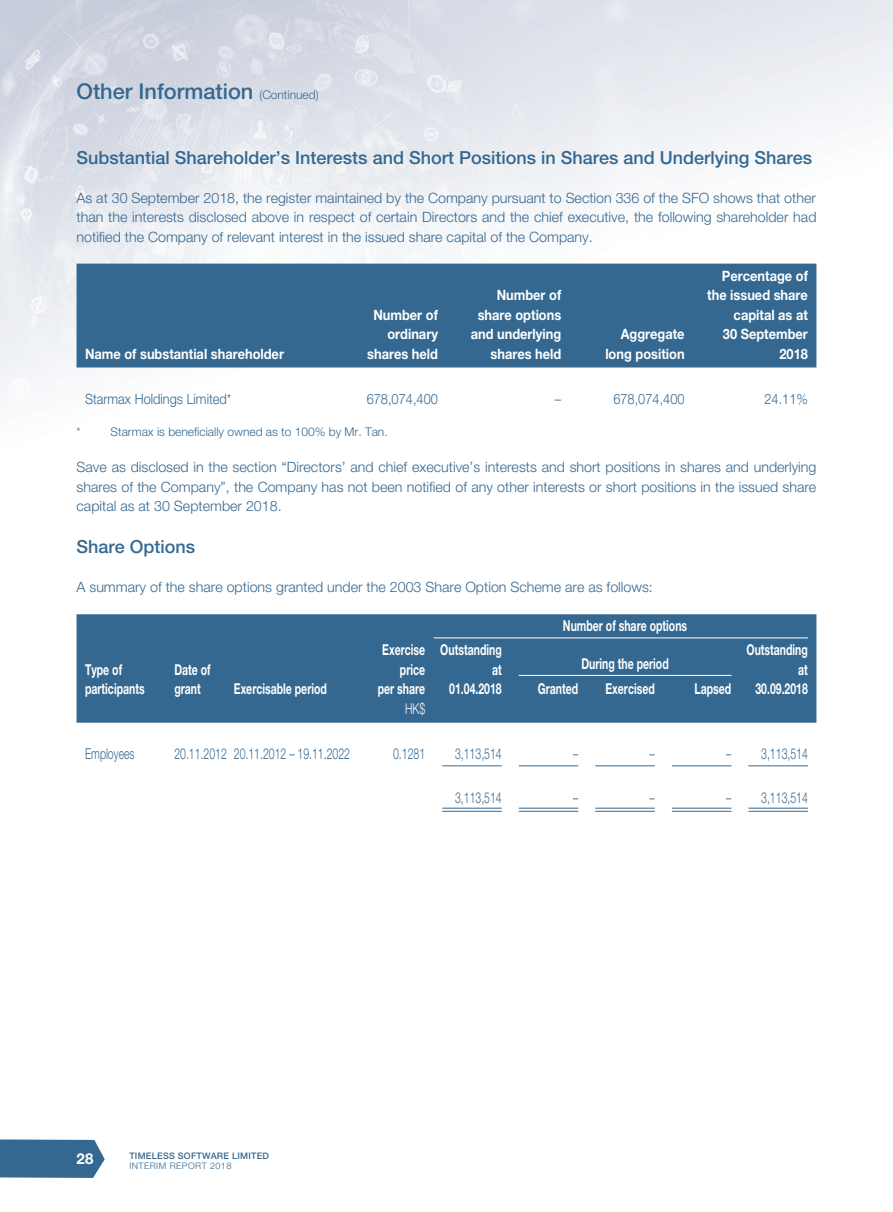
<style>
.page{position:relative;width:893px;height:1212px;background:#fff}
.page>*{position:absolute;margin:0;border:0;box-sizing:border-box;transform-origin:0 0}
.t1{font:500 21.75px "Helvetica Neue LT Std";color:#356890}
.t2{font:500 18px "Helvetica Neue LT Std";color:#356890}
.t3{font:700 15px/19.5px "Helvetica Neue LT Std";color:#fff;text-align:right;scale:.7 1}
.t4{font:300 15px "Helvetica Neue LT Std";color:#356890;scale:.7 1}
.t5{font:300 15px "Helvetica Neue LT Std";color:#fff;scale:.7 1}
.t6{font:700 15px "Helvetica Neue LT Std";color:#fff}
.t7{font:300 14.25px/19.5px "Helvetica Neue LT Std";color:#356890;text-align:justify}
.t8{font:700 14.25px/19.5px "Helvetica Neue LT Std";color:#fff;text-align:right;scale:.9 1}
.t9{font:300 14.25px "Helvetica Neue LT Std";color:#356890;scale:.9 1}
.t10{font:300 12px "Helvetica Neue LT Std";color:#356890}
.t11{font:500 9px "Helvetica Neue LT Std";letter-spacing:.025em;color:#356890}
.t12{font:300 9px "Helvetica Neue LT Std";letter-spacing:.05em;color:#356890}
.s1{font-weight:300;font-size:12px}
</style>
<div class="page">
<img style="left:0;top:0;width:893px;height:723px">
<svg style="left:0;top:1139px;width:105px;height:39px;background:#457398"></svg>
<div style="left:77px;top:264px;width:739px;height:103px;background:#356890"></div>
<div style="left:77px;top:614px;width:739px;height:109px;background:#356890"></div>
<hr style="left:434px;top:637px;width:374px;height:1px;background:#fff">
<hr style="left:519px;top:675px;width:212px;height:1px;background:#fff">
<hr style="left:442px;top:765px;width:60px;height:1px;background:#356890">
<hr style="left:519px;top:765px;width:59px;height:1px;background:#356890">
<hr style="left:595px;top:765px;width:60px;height:1px;background:#356890">
<hr style="left:672px;top:765px;width:59px;height:1px;background:#356890">
<hr style="left:748px;top:765px;width:60px;height:1px;background:#356890">
<hr style="left:442px;top:808px;width:60px;height:1px;background:#356890">
<hr style="left:442px;top:811px;width:60px;height:1px;background:#356890">
<hr style="left:519px;top:808px;width:59px;height:1px;background:#356890">
<hr style="left:519px;top:811px;width:59px;height:1px;background:#356890">
<hr style="left:595px;top:808px;width:60px;height:1px;background:#356890">
<hr style="left:595px;top:811px;width:60px;height:1px;background:#356890">
<hr style="left:672px;top:808px;width:59px;height:1px;background:#356890">
<hr style="left:672px;top:811px;width:59px;height:1px;background:#356890">
<hr style="left:748px;top:808px;width:60px;height:1px;background:#356890">
<hr style="left:748px;top:811px;width:60px;height:1px;background:#356890">
<h1 class="t1" style="left:77px;top:83px;width:244px">Other Information <span class="s1">(Continued)</span></h1>
<p class="t2" style="left:77px;top:151px;width:737px">Substantial Shareholder’s Interests and Short Positions in Shares and Underlying Shares</p>
<p class="t7" style="left:77px;top:190px;width:741px">As at 30 September 2018, the register maintained by the Company pursuant to Section 336 of the SFO shows that other than the interests disclosed above in respect of certain Directors and the chief executive, the following shareholder had notified the Company of relevant interest in the issued share capital of the Company.</p>
<p class="t8" style="left:85px;top:346px;width:223px">Name of substantial shareholder</p>
<p class="t8" style="left:367px;top:307px;width:80px">Number of ordinary shares held</p>
<p class="t8" style="left:471px;top:287px;width:102px">Number of share options and underlying shares held</p>
<p class="t8" style="left:605px;top:326px;width:90px">Aggregate long position</p>
<p class="t8" style="left:707px;top:267px;width:113px">Percentage of the issued share capital as at<br>30 September<br>2018</p>
<p class="t9" style="left:85px;top:394px;width:164px">Starmax Holdings Limited*</p>
<p class="t9" style="left:367px;top:394px;width:81px">678,074,400</p>
<p class="t9" style="left:555px;top:394px;width:9px">–</p>
<p class="t9" style="left:613px;top:394px;width:81px">678,074,400</p>
<p class="t9" style="left:764px;top:394px;width:50px">24.11%</p>
<p class="t10" style="left:77px;top:427px;width:6px">*</p>
<p class="t10" style="left:111px;top:427px;width:279px">Starmax is beneficially owned as to 100% by Mr. Tan.</p>
<p class="t7" style="left:77px;top:459px;width:741px">Save as disclosed in the section “Directors’ and chief executive’s interests and short positions in shares and underlying shares of the Company”, the Company has not been notified of any other interests or short positions in the issued share capital as at 30 September 2018.</p>
<p class="t2" style="left:77px;top:541px;width:120px">Share Options</p>
<p class="t7" style="left:77px;top:579px;width:578px">A summary of the share options granted under the 2003 Share Option Scheme are as follows:</p>
<p class="t3" style="left:85px;top:661px;width:87px;text-align:left">Type of participants</p>
<p class="t3" style="left:174px;top:661px;width:53px;text-align:left">Date of grant</p>
<p class="t3" style="left:234px;top:681px;width:134px">Exercisable period</p>
<p class="t3" style="left:378px;top:642px;width:69px">Exercise price<br>per share</p>
<p class="t5" style="left:405px;top:703px;width:30px">HK$</p>
<p class="t3" style="left:440px;top:642px;width:89px">Outstanding at<br>01.04.2018</p>
<p class="t3" style="left:563px;top:618px;width:179px">Number of share options</p>
<p class="t3" style="left:581px;top:655px;width:126px">During the period</p>
<p class="t3" style="left:746px;top:642px;width:89px">Outstanding at</p>
<p class="t3" style="left:538px;top:681px;width:59px">Granted</p>
<p class="t3" style="left:605px;top:681px;width:72px">Exercised</p>
<p class="t3" style="left:695px;top:681px;width:54px">Lapsed</p>
<p class="t3" style="left:755px;top:681px;width:77px">30.09.2018</p>
<p class="t4" style="left:85px;top:748px;width:72px">Employees</p>
<p class="t4" style="left:174px;top:748px;width:252px">20.11.2012 20.11.2012 – 19.11.2022</p>
<p class="t4" style="left:393px;top:748px;width:47px">0.1281</p>
<p class="t4" style="left:455px;top:748px;width:68px">3,113,514</p>
<p class="t4" style="left:573px;top:748px;width:9px">–</p>
<p class="t4" style="left:650px;top:748px;width:9px">–</p>
<p class="t4" style="left:726px;top:748px;width:118px">– 3,113,514</p>
<p class="t4" style="left:455px;top:792px;width:68px">3,113,514</p>
<p class="t4" style="left:573px;top:792px;width:9px">–</p>
<p class="t4" style="left:650px;top:792px;width:9px">–</p>
<p class="t4" style="left:726px;top:792px;width:118px">– 3,113,514</p>
<p class="t6" style="left:77px;top:1153px;width:19px">28</p>
<p class="t11" style="left:129px;top:1152px;width:141px">TIMELESS SOFTWARE LIMITED</p>
<p class="t12" style="left:129px;top:1163px;width:104px">INTERIM REPORT 2018</p>
</div>
